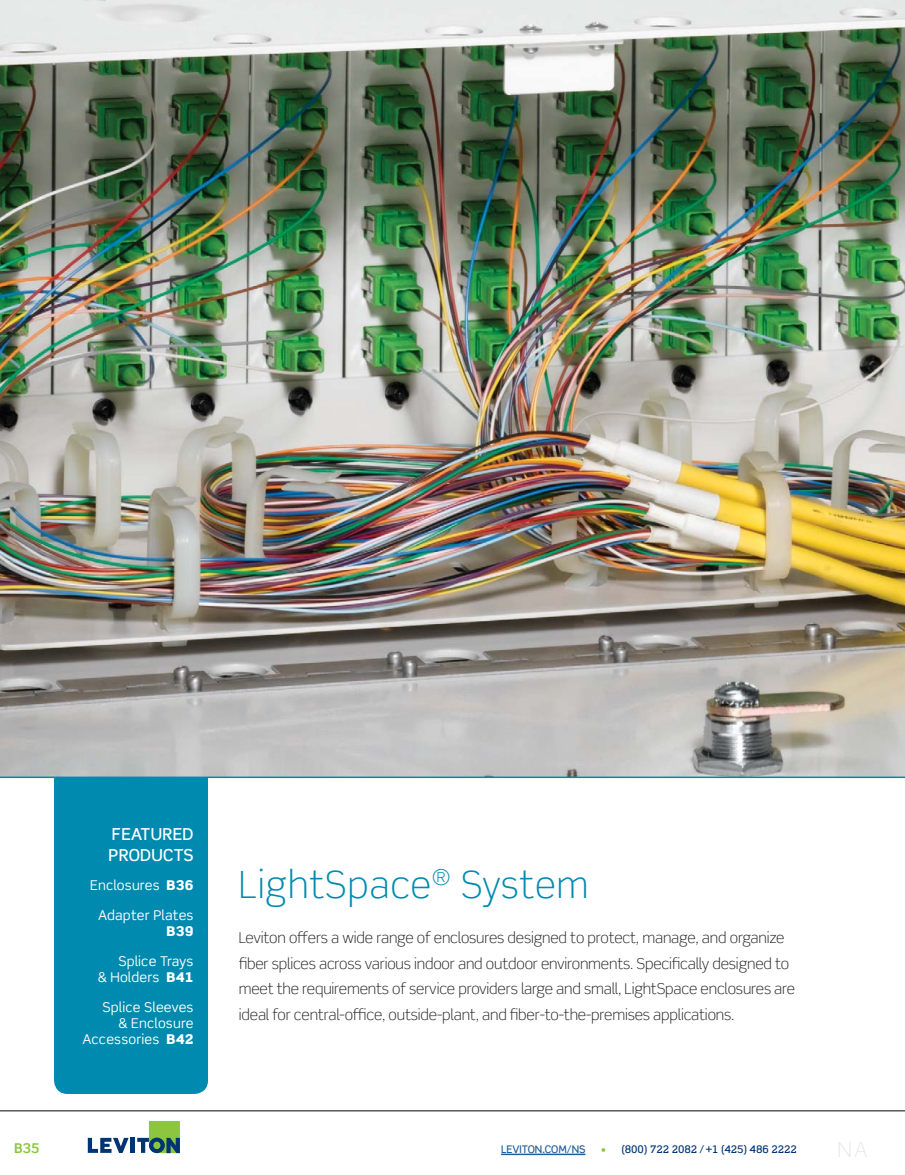
<style>
.page{position:relative;width:905px;height:1175px;background:#fff}
.page>*{position:absolute;margin:0;border:0;box-sizing:border-box;transform-origin:0 0}
.t1{font:300 37.5px "Scene Std";letter-spacing:.02em;color:#008ab0}
.t2{font:300 21px "Scene Std";color:#e6e7e8}
.t3{font:500 16.5px/21px "Scene Std";letter-spacing:.02em;color:#fff}
.t4{font:300 15px/25.5px "Scene Std";letter-spacing:-.01em;color:#231f20}
.t5{font:13.5px/16.2px "Scene Std";letter-spacing:.01em;color:#fff;text-align:right}
.t6{font:900 13.5px "Scene Std";color:#fff}
.t7{font:700 13.5px "Scene Std";color:#8cc63f}
.t8{font:500 10.5px "Scene Std";color:#003473}
.t9{font:500 10.5px "Scene Std";color:#215e9e}
.s1{font-weight:900}
.s2{color:#8cc63f}
</style>
<div class="page">
<img style="left:0;top:0;width:904px;height:776px">
<div style="left:54px;top:778px;width:154px;height:315px;background:#008ab0"></div>
<hr style="left:0;top:1110px;width:904px;height:1px;background:#58595b">
<hr style="left:501px;top:1153px;width:84px;height:2px;background:#215e9e">
<svg style="left:88px;top:1137px;width:41px;height:15px"></svg>
<div style="left:130px;top:1137px;width:5px;height:15px;background:#003473"></div>
<svg style="left:137px;top:1121px;width:43px;height:32px"></svg>
<hr style="left:0;top:776px;width:904px;height:2px;background:#008ab0">
<p class="t3" style="left:108px;top:824px;width:87px">FEATURED<br>PRODUCTS</p>
<p class="t5" style="left:90px;top:878px;width:105px">Enclosures <span class="s1">B36</span></p>
<p class="t5" style="left:98px;top:908px;width:97px">Adapter Plates</p>
<p class="t6" style="left:167px;top:925px;width:28px">B39</p>
<p class="t5" style="left:98px;top:954px;width:97px">Splice Trays<br>&amp; Holders <span class="s1">B41</span></p>
<p class="t5" style="left:83px;top:1000px;width:112px">Splice Sleeves<br>&amp; Enclosure<br>Accessories <span class="s1">B42</span></p>
<h1 class="t1" style="left:239px;top:868px;width:351px">LightSpace<sup>®</sup> System</h1>
<p class="t4" style="left:239px;top:926px;width:558px">Leviton offers a wide range of enclosures designed to protect, manage, and organize fiber splices across various indoor and outdoor environments. Specifically designed to meet the requirements of service providers large and small, LightSpace enclosures are ideal for central-office, outside-plant, and fiber-to-the-premises applications.</p>
<p class="t7" style="left:14px;top:1142px;width:27px">B35</p>
<p class="t9" style="left:501px;top:1144px;width:86px">LEVITON.COM/NS</p>
<p class="t8" style="left:601px;top:1144px;width:197px"><span class="s2">•</span> (800) 722 2082 / +1 (425) 486 2222</p>
<h2 class="t2" style="left:837px;top:1140px;width:32px">NA</h2>
</div>
